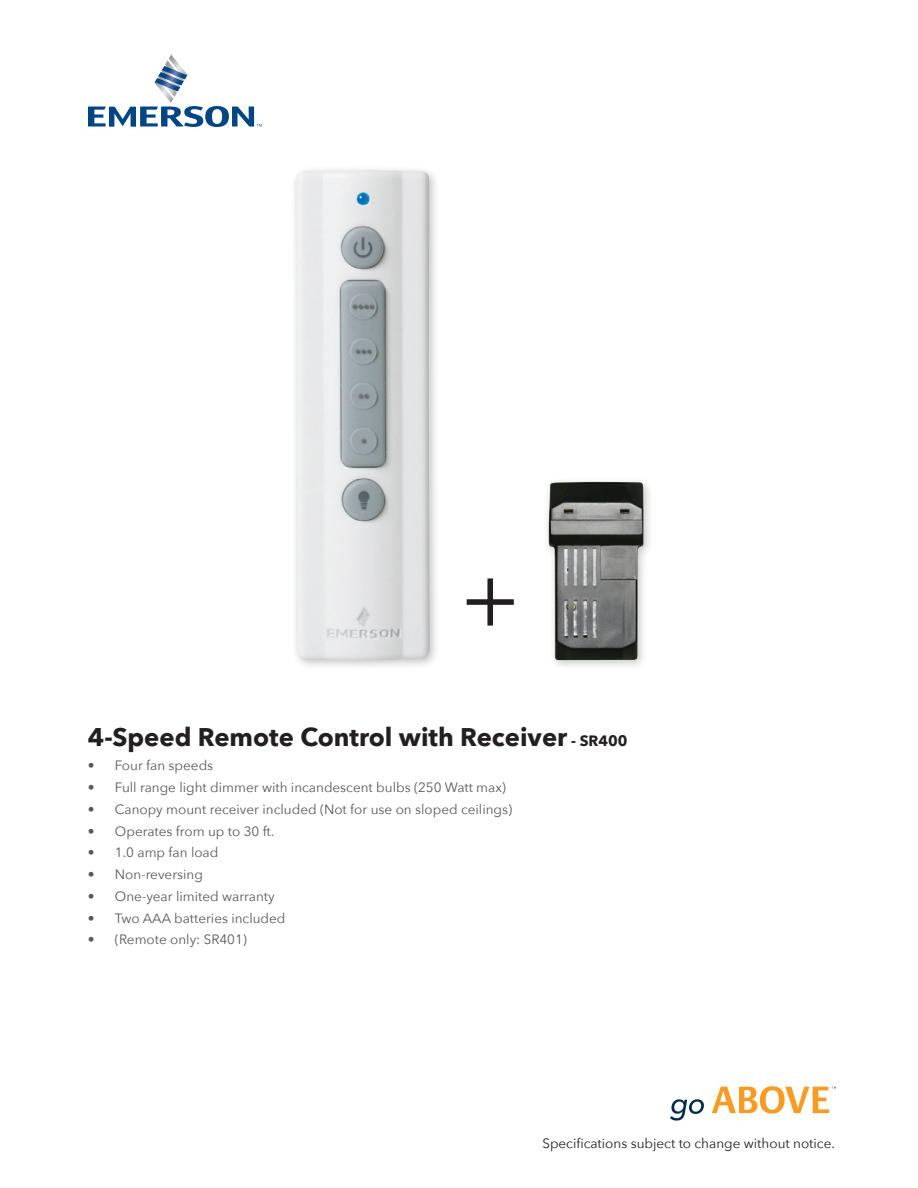
<style>
.page{position:relative;width:918px;height:1188px;background:#fff}
.page>*{position:absolute;margin:0;border:0;box-sizing:border-box;transform-origin:0 0}
.t1{font:92.4px "Avenir Next";color:#231f20}
.t2{font:700 25.5px "Avenir Next";color:#231f20}
.t3{font:13.5px "Avenir Next";color:#57585a}
.t4{font:13.5px "Avenir Next";color:#231f20}
.s1{font-size:15px}
</style>
<div class="page">
<div style="left:290px;top:165px;width:151px;height:506px;background:#231f20;opacity:.25"></div>
<img style="left:295px;top:170px;width:135px;height:491px">
<div style="left:543px;top:476px;width:111px;height:195px;background:#231f20;opacity:.25"></div>
<img style="left:548px;top:482px;width:96px;height:178px">
<svg style="left:88px;top:54px;width:174px;height:73px"></svg>
<svg style="left:670px;top:1099px;width:34px;height:22px"></svg>
<svg style="left:712px;top:1086px;width:124px;height:28px"></svg>
<h1 class="t1" style="left:459px;top:520px;width:63px">+</h1>
<h2 class="t2" style="left:88px;top:715px;width:541px">4-Speed Remote Control with Receiver <span class="s1">- SR400</span></h2>
<p class="t3" style="left:88px;top:754px;width:127px">• Four fan speeds</p>
<p class="t3" style="left:88px;top:776px;width:420px">• Full range light dimmer with incandescent bulbs (250 Watt max)</p>
<p class="t3" style="left:88px;top:798px;width:426px">• Canopy mount receiver included (Not for use on sloped ceilings)</p>
<p class="t3" style="left:88px;top:819px;width:188px">• Operates from up to 30 ft.</p>
<p class="t3" style="left:88px;top:841px;width:132px">• 1.0 amp fan load</p>
<p class="t3" style="left:88px;top:863px;width:116px">• Non-reversing</p>
<p class="t3" style="left:88px;top:885px;width:188px">• One-year limited warranty</p>
<p class="t3" style="left:88px;top:906px;width:199px">• Two AAA batteries included</p>
<p class="t3" style="left:88px;top:928px;width:160px">• (Remote only: SR401)</p>
<p class="t4" style="left:542px;top:1132px;width:294px">Specifications subject to change without notice.</p>
</div>
